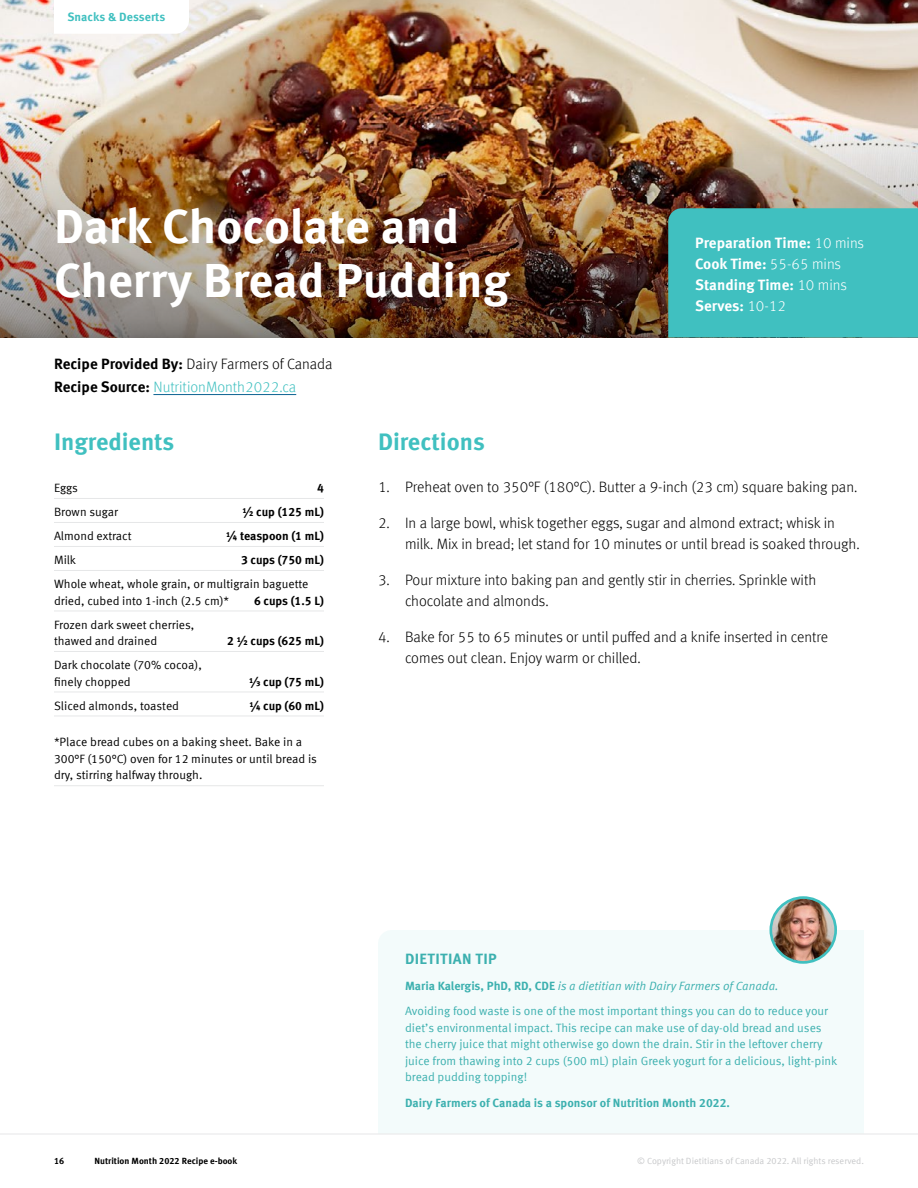
<style>
.page{position:relative;width:918px;height:1188px;background:#fff}
.page>*{position:absolute;margin:0;border:0;box-sizing:border-box;transform-origin:0 0}
.t1{font:700 48px/54px "Meta Offc";color:#fff}
.t2{font:700 24px "Meta Offc";color:#40c0c0}
.t3{font:300 15px/21px "Meta Offc";color:#000}
.t4{font:700 15px/22.5px "Meta Offc";color:#000}
.t5{font:700 15px/21px "Meta Offc";color:#fff}
.t6{font:700 15px "Meta Offc";letter-spacing:.025em;color:#3cb0af}
.t7{font:12px/16.5px "Meta Offc Norm";color:#000}
.t8{font:12px/16.5px "Meta Offc Norm";color:#3cb0af}
.t9{font:700 12px "Meta Offc";letter-spacing:-.005em;color:#000}
.t10{font:12px "Meta Offc Norm Ita";color:#3cb0af}
.t11{font:700 12px "Meta Offc";color:#3cb0af}
.t12{font:700 12px "Meta Offc";color:#40c0c0}
.t13{font:9px "Meta Offc Norm";color:#c7c8ca}
.t14{font:700 9px "Meta Offc";color:#000}
.s1{font-weight:300}
.s2{font-weight:300;color:#40c0c0}
.s3{font-family:"Meta Offc";font-weight:700}
</style>
<div class="page">
<div style="left:376px;top:928px;width:490px;height:206px;background:#f3fbfb"></div>
<img style="left:0;top:0;width:918px;height:122px">
<img style="left:0;top:122px;width:918px;height:216px">
<hr style="left:54px;top:498px;width:270px;height:1px;background:#e6e7e8">
<hr style="left:54px;top:522px;width:270px;height:1px;background:#e6e7e8">
<hr style="left:54px;top:546px;width:270px;height:1px;background:#e6e7e8">
<hr style="left:54px;top:570px;width:270px;height:1px;background:#e6e7e8">
<hr style="left:54px;top:611px;width:270px;height:1px;background:#e6e7e8">
<hr style="left:54px;top:651px;width:270px;height:1px;background:#e6e7e8">
<hr style="left:54px;top:692px;width:270px;height:1px;background:#e6e7e8">
<hr style="left:54px;top:716px;width:270px;height:1px;background:#e6e7e8">
<hr style="left:54px;top:785px;width:270px;height:1px;background:#e6e7e8">
<hr style="left:0;top:1134px;width:918px;height:1px;background:#e6e7e8">
<svg style="left:770px;top:896px;width:67px;height:68px"></svg>
<img style="left:772px;top:899px;width:62px;height:62px;border-radius:31px">
<svg style="left:54px;top:0;width:135px;height:34px"></svg>
<hr style="left:153px;top:394px;width:143px;height:1px;background:#0c6392">
<div style="left:668px;top:208px;width:250px;height:130px;background:#40c0c0"></div>
<p class="t12" style="left:68px;top:10px;width:99px">Snacks &amp; Desserts</p>
<h1 class="t1" style="left:54px;top:201px;width:457px">Dark Chocolate and<br>Cherry Bread Pudding</h1>
<p class="t4" style="left:54px;top:353px;width:280px">Recipe Provided By: <span class="s1">Dairy Farmers of Canada<br></span>Recipe Source: <span class="s2">NutritionMonth2022.ca</span></p>
<p class="t5" style="left:695px;top:232px;width:170px">Preparation Time: <span class="s1">10 mins<br></span>Cook Time: <span class="s1">55-65 mins<br></span>Standing Time: <span class="s1">10 mins<br></span>Serves: <span class="s1">10-12</span></p>
<h2 class="t2" style="left:54px;top:427px;width:122px">Ingredients</h2>
<p class="t7" style="left:54px;top:480px;width:26px">Eggs</p>
<p class="t9" style="left:317px;top:481px;width:8px">4</p>
<p class="t7" style="left:54px;top:504px;width:66px">Brown sugar</p>
<p class="t9" style="left:243px;top:505px;width:83px">½ cup (125 mL)</p>
<p class="t7" style="left:54px;top:528px;width:79px">Almond extract</p>
<p class="t9" style="left:226px;top:529px;width:99px">¼ teaspoon (1 mL)</p>
<p class="t7" style="left:54px;top:552px;width:24px">Milk</p>
<p class="t9" style="left:241px;top:553px;width:84px">3 cups (750 mL)</p>
<p class="t7" style="left:54px;top:576px;width:256px">Whole wheat, whole grain, or multigrain baguette dried, cubed into 1-inch (2.5 cm)*</p>
<p class="t9" style="left:254px;top:593px;width:71px">6 cups (1.5 L)</p>
<p class="t7" style="left:54px;top:616px;width:142px">Frozen dark sweet cherries, thawed and drained</p>
<p class="t7" style="left:54px;top:657px;width:149px">Dark chocolate (70% cocoa), finely chopped</p>
<p class="t9" style="left:227px;top:634px;width:98px">2 ½ cups (625 mL)</p>
<p class="t9" style="left:249px;top:674px;width:76px">⅓ cup (75 mL)</p>
<p class="t7" style="left:54px;top:697px;width:127px">Sliced almonds, toasted</p>
<p class="t9" style="left:249px;top:698px;width:76px">¼ cup (60 mL)</p>
<p class="t7" style="left:54px;top:734px;width:264px">*Place bread cubes on a baking sheet. Bake in a<br>300°F (150°C) oven for 12 minutes or until bread is dry, stirring halfway through.</p>
<h2 class="t2" style="left:378px;top:427px;width:108px">Directions</h2>
<p class="t3" style="left:378px;top:477px;width:481px">1. Preheat oven to 350°F (180°C). Butter a 9-inch (23 cm) square baking pan.</p>
<p class="t3" style="left:405px;top:513px;width:456px;text-indent:-27px">2. In a large bowl, whisk together eggs, sugar and almond extract; whisk in milk. Mix in bread; let stand for 10 minutes or until bread is soaked through.</p>
<p class="t3" style="left:405px;top:570px;width:413px;text-indent:-27px">3. Pour mixture into baking pan and gently stir in cherries. Sprinkle with chocolate and almonds.</p>
<p class="t3" style="left:405px;top:627px;width:425px;text-indent:-27px">4. Bake for 55 to 65 minutes or until puffed and a knife inserted in centre comes out clean. Enjoy warm or chilled.</p>
<p class="t6" style="left:405px;top:950px;width:93px">DIETITIAN TIP</p>
<p class="t10" style="left:405px;top:979px;width:375px"><span class="s3">Maria Kalergis, PhD, RD, CDE</span> is a dietitian with Dairy Farmers of Canada.</p>
<p class="t8" style="left:405px;top:1003px;width:434px">Avoiding food waste is one of the most important things you can do to reduce your diet’s environmental impact. This recipe can make use of day-old bread and uses the cherry juice that might otherwise go down the drain. Stir in the leftover cherry juice from thawing into 2 cups (500 mL) plain Greek yogurt for a delicious, light-pink bread pudding topping!</p>
<p class="t11" style="left:405px;top:1096px;width:327px">Dairy Farmers of Canada is a sponsor of Nutrition Month 2022.</p>
<p class="t14" style="left:54px;top:1156px;width:12px">16</p>
<p class="t14" style="left:94px;top:1156px;width:144px">Nutrition Month 2022 Recipe e-book</p>
<p class="t13" style="left:637px;top:1156px;width:228px">© Copyright Dietitians of Canada 2022. All rights reserved.</p>
</div>
